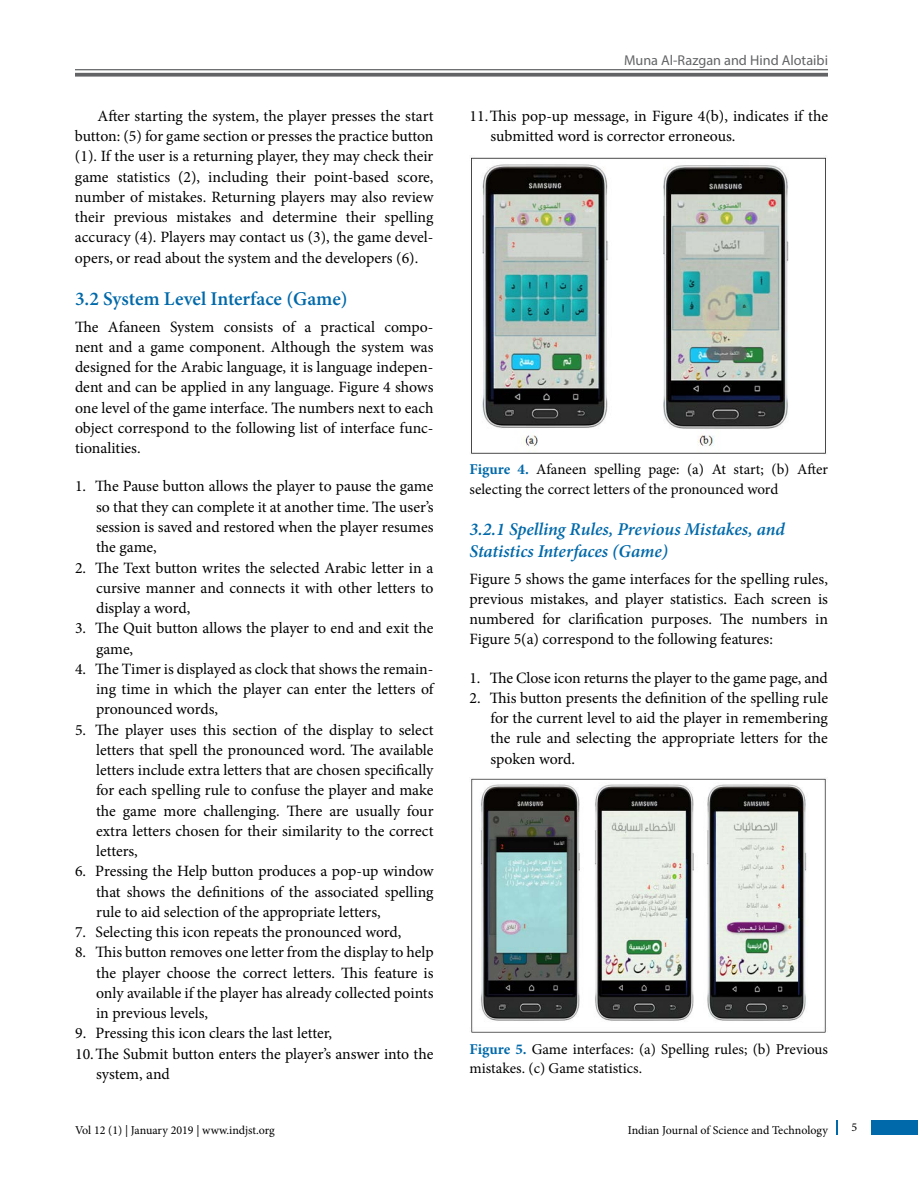
<style>
.page{position:relative;width:918px;height:1188px;background:#fff}
.page>*{position:absolute;margin:0;border:0;box-sizing:border-box;transform-origin:0 0}
.t1{font:600 19.5px "Minion Pro";letter-spacing:-.005em;color:#0069aa}
.t2{font:italic 600 18px/22.5px "Minion Pro";letter-spacing:-.005em;color:#0069aa}
.t3{font:15.75px/20.2px "Minion Pro";letter-spacing:-.005em;color:#000;text-align:justify}
.t4{font:15px/19.5px "Minion Pro";color:#000}
.t5{font:14.25px "Myriad Pro";color:#636466}
.t6{font:12px "Minion Pro";color:#000}
.s1{font-weight:700;color:#0069aa}
</style>
<div class="page">
<div style="left:872px;top:1120px;width:46px;height:15px;background:#0069aa"></div>
<svg style="left:836px;top:1120px;width:1px;height:15px"></svg>
<hr style="left:75px;top:69px;width:753px;height:1px;background:#636466">
<svg style="left:75px;top:73px;width:753px;height:4px;background:#737375"></svg>
<img style="left:471px;top:157px;width:355px;height:297px">
<img style="left:471px;top:778px;width:355px;height:255px">
<p class="t3" style="left:75px;top:106px;width:360px;text-indent:23px">After starting the system, the player presses the start button: (5) for game section or presses the practice button (1). If the user is a returning player, they may check their game statistics (2), including their point-based score, number of mistakes. Returning players may also review their previous mistakes and determine their spelling accuracy (4). Players may contact us (3), the game devel&shy;opers, or read about the system and the developers (6).</p>
<p class="t1" style="left:75px;top:286px;width:274px">3.2 System Level Interface (Game)</p>
<p class="t3" style="left:75px;top:317px;width:360px">The Afaneen System consists of a practical compo&shy;nent and a game component. Although the system was designed for the Arabic language, it is language indepen&shy;dent and can be applied in any language. Figure 4 shows one level of the game interface. The numbers next to each object correspond to the following list of interface func&shy;tionalities.</p>
<p class="t3" style="left:96px;top:476px;width:339px;text-indent:-21px">1. The Pause button allows the player to pause the game so that they can complete it at another time. The user’s session is saved and restored when the player resumes the game,</p>
<p class="t3" style="left:96px;top:557px;width:339px;text-indent:-21px">2. The Text button writes the selected Arabic letter in a cursive manner and connects it with other letters to display a word,</p>
<p class="t3" style="left:96px;top:618px;width:339px;text-indent:-21px">3. The Quit button allows the player to end and exit the game,</p>
<p class="t3" style="left:96px;top:659px;width:339px;text-indent:-21px">4. The Timer is displayed as clock that shows the remain&shy;ing time in which the player can enter the letters of pronounced words,</p>
<p class="t3" style="left:96px;top:719px;width:339px;text-indent:-21px">5. The player uses this section of the display to select letters that spell the pronounced word. The available letters include extra letters that are chosen specifically for each spelling rule to confuse the player and make the game more challenging. There are usually four extra letters chosen for their similarity to the correct letters,</p>
<p class="t3" style="left:96px;top:861px;width:339px;text-indent:-21px">6. Pressing the Help button produces a pop-up window that shows the definitions of the associated spelling rule to aid selection of the appropriate letters,</p>
<p class="t3" style="left:75px;top:922px;width:328px">7. Selecting this icon repeats the pronounced word,</p>
<p class="t3" style="left:96px;top:942px;width:339px;text-indent:-21px">8. This button removes one letter from the display to help the player choose the correct letters. This feature is only available if the player has already collected points in previous levels,</p>
<p class="t3" style="left:75px;top:1023px;width:259px">9. Pressing this icon clears the last letter,</p>
<p class="t3" style="left:75px;top:1044px;width:360px">10.The Submit button enters the player’s answer into the</p>
<p class="t3" style="left:96px;top:1064px;width:75px">system, and</p>
<p class="t5" style="left:624px;top:51px;width:205px">Muna Al-Razgan and Hind Alotaibi</p>
<p class="t3" style="left:491px;top:106px;width:339px;text-indent:-21px">11.This pop-up message, in Figure 4(b), indicates if the submitted word is corrector erroneous.</p>
<p class="t4" style="left:470px;top:460px;width:360px"><span class="s1">Figure 4.</span> Afaneen spelling page: (a) At start; (b) After selecting the correct letters of the pronounced word</p>
<p class="t2" style="left:470px;top:518px;width:317px">3.2.1 Spelling Rules, Previous Mistakes, and<br>Statistics Interfaces (Game)</p>
<p class="t3" style="left:470px;top:569px;width:360px">Figure 5 shows the game interfaces for the spelling rules, previous mistakes, and player statistics. Each screen is numbered for clarification purposes. The numbers in Figure 5(a) correspond to the following features:</p>
<p class="t3" style="left:470px;top:668px;width:360px">1. The Close icon returns the player to the game page, and</p>
<p class="t3" style="left:491px;top:688px;width:339px;text-indent:-21px">2. This button presents the definition of the spelling rule for the current level to aid the player in remembering the rule and selecting the appropriate letters for the spoken word.</p>
<p class="t4" style="left:470px;top:1039px;width:360px"><span class="s1">Figure 5.</span> Game interfaces: (a) Spelling rules; (b) Previous mistakes. (c) Game statistics.</p>
<p class="t6" style="left:75px;top:1123px;width:201px">Vol 12 (1) | January 2019 | www.indjst.org</p>
<p class="t6" style="left:851px;top:1119px;width:7px">5</p>
<p class="t6" style="left:628px;top:1123px;width:202px">Indian Journal of Science and Technology</p>
</div>
